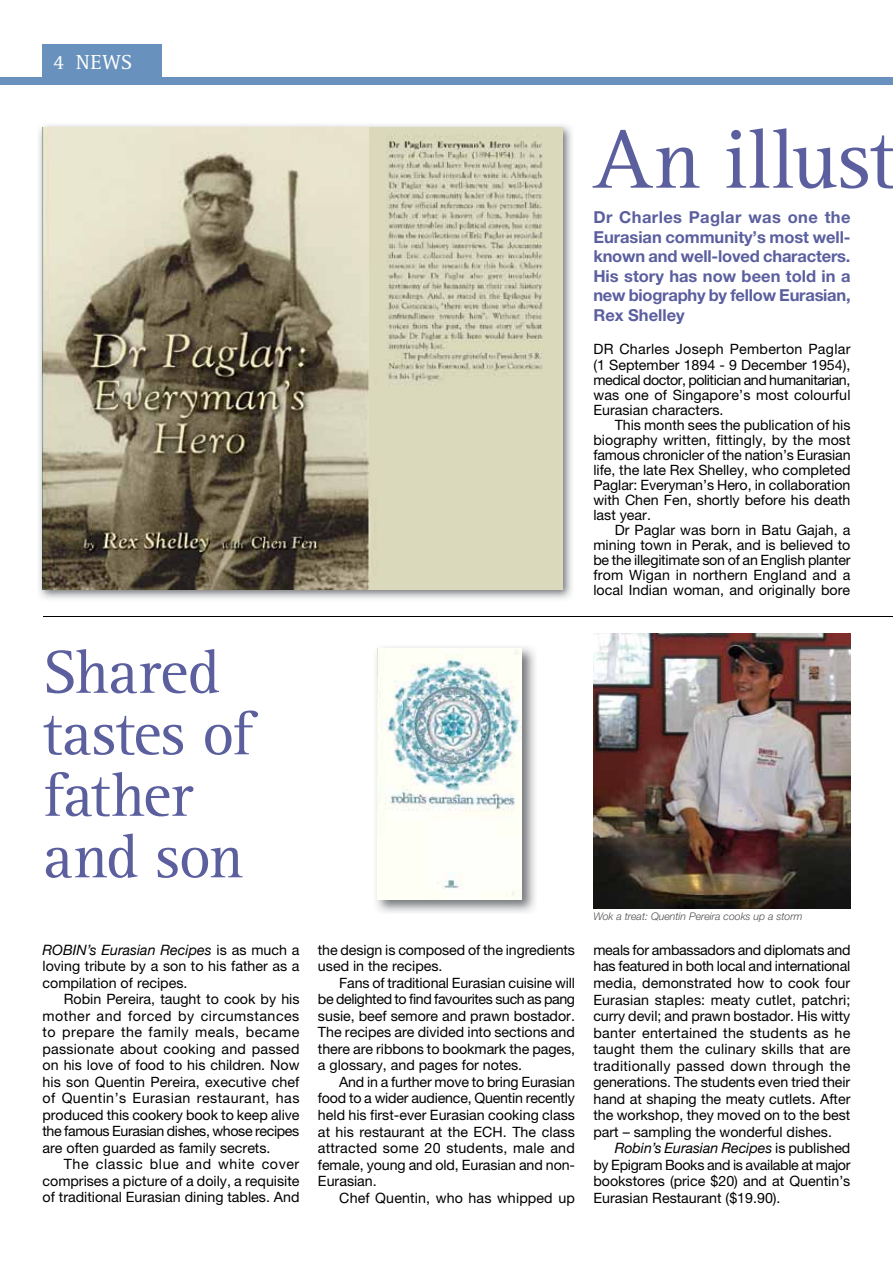
<style>
.page{position:relative;width:893px;height:1263px;background:#fff}
.page>*{position:absolute;margin:0;border:0;box-sizing:border-box;transform-origin:0 0}
.t1{font:85.5px "Rotis Serif";letter-spacing:-.005em;color:#5b5f9e}
.t2{font:63px/61.5px "Rotis Serif";letter-spacing:-.015em;color:#5b5f9e}
.t3{font:21px "Rotis Serif";color:#fff}
.t4{font:700 16.5px/19.5px "Helvetica Neue LT Pro";letter-spacing:-.005em;color:#5b5f9e;text-align:justify}
.t5{font:14.25px/16.5px "Helvetica Neue LT Pro";color:#000;text-align:justify}
.t6{font:italic 14.25px "Helvetica Neue";color:#000}
.t7{font:italic 300 10.5px "Helvetica Neue LT Pro";color:#4d4d4f}
.s1{font-family:"Helvetica Neue LT Pro";font-style:normal}
</style>
<div class="page">
<div style="left:0;top:78px;width:893px;height:7px;background:#6892bd"></div>
<hr style="left:44px;top:617px;width:849px;height:1px;background:#000">
<img style="left:39px;top:125px;width:533px;height:474px">
<img style="left:43px;top:128px;width:520px;height:462px">
<img style="left:593px;top:633px;width:257px;height:275px">
<img style="left:376px;top:647px;width:159px;height:266px">
<img style="left:378px;top:648px;width:143px;height:251px">
<div style="left:43px;top:44px;width:119px;height:37px;background:#6892bd"></div>
<h3 class="t3" style="left:53px;top:50px;width:81px">4 newS</h3>
<h1 class="t1" style="left:593px;top:111px;width:304px">An illust</h1>
<p class="t4" style="left:593px;top:207px;width:259px">dr charles Paglar was one the Eurasian community’s most well&shy;known and well-loved characters. his story has now been told in a new biography by fellow Eurasian, rex shelley</p>
<p class="t5" style="left:593px;top:342px;width:259px;line-height:15px">DR Charles Joseph Pemberton Paglar (1 September 1894 - 9 December 1954), medical doctor, politician and humanitarian, was one of Singapore’s most colourful Eurasian characters.</p>
<p class="t5" style="left:593px;top:417px;width:259px;line-height:15px;text-indent:21px">This month sees the publication of his biography written, fittingly, by the most famous chronicler of the nation’s Eurasian life, the late Rex Shelley, who completed Paglar: Everyman’s Hero, in collaboration with Chen Fen, shortly before his death last year.</p>
<p class="t5" style="left:593px;top:522px;width:259px;line-height:15px;text-indent:21px">Dr Paglar was born in Batu Gajah, a mining town in Perak, and is believed to be the illegitimate son of an English planter from Wigan in northern England and a local Indian woman, and originally bore</p>
<h2 class="t2" style="left:43px;top:643px;width:212px">Shared tastes of father and son</h2>
<p class="t6" style="left:43px;top:941px;width:258px">ROBIN’s Eurasian Recipes <span class="s1">is as much a</span></p>
<p class="t5" style="left:43px;top:958px;width:259px">loving tribute by a son to his father as a compilation of recipes.</p>
<p class="t5" style="left:43px;top:991px;width:259px;text-indent:21px">Robin Pereira, taught to cook by his mother and forced by circumstances to prepare the family meals, became passionate about cooking and passed on his love of food to his children. Now his son Quentin Pereira, executive chef of Quentin’s Eurasian restaurant, has produced this cookery book to keep alive the famous Eurasian dishes, whose recipes are often guarded as family secrets.</p>
<p class="t5" style="left:43px;top:1156px;width:259px;text-indent:21px">The classic blue and white cover comprises a picture of a doily, a requisite of traditional Eurasian dining tables. And</p>
<p class="t5" style="left:318px;top:941px;width:258px">the design is composed of the ingredients used in the recipes.</p>
<p class="t5" style="left:318px;top:974px;width:259px;text-indent:21px">Fans of traditional Eurasian cuisine will be delighted to find favourites such as pang susie, beef semore and prawn bostador.<br>The recipes are divided into sections and there are ribbons to bookmark the pages, a glossary, and pages for notes.</p>
<p class="t5" style="left:318px;top:1073px;width:259px;text-indent:21px">And in a further move to bring Eurasian food to a wider audience, Quentin recently held his first-ever Eurasian cooking class at his restaurant at the ECH. The class attracted some 20 students, male and female, young and old, Eurasian and non-Eurasian.</p>
<p class="t5" style="left:339px;top:1189px;width:237px">Chef Quentin, who has whipped up</p>
<p class="t7" style="left:593px;top:910px;width:211px">Wok a treat: Quentin Pereira cooks up a storm</p>
<p class="t5" style="left:593px;top:941px;width:259px">meals for ambassadors and diplomats and has featured in both local and international media, demonstrated how to cook four Eurasian staples: meaty cutlet, patchri; curry devil; and prawn bostador. His witty banter entertained the students as he taught them the culinary skills that are traditionally passed down through the generations. The students even tried their hand at shaping the meaty cutlets. After the workshop, they moved on to the best part – sampling the wonderful dishes.</p>
<p class="t6" style="left:615px;top:1139px;width:237px">Robin’s Eurasian Recipes <span class="s1">is published</span></p>
<p class="t5" style="left:593px;top:1156px;width:259px">by Epigram Books and is available at major bookstores (price $20) and at Quentin’s Eurasian Restaurant ($19.90).</p>
</div>
